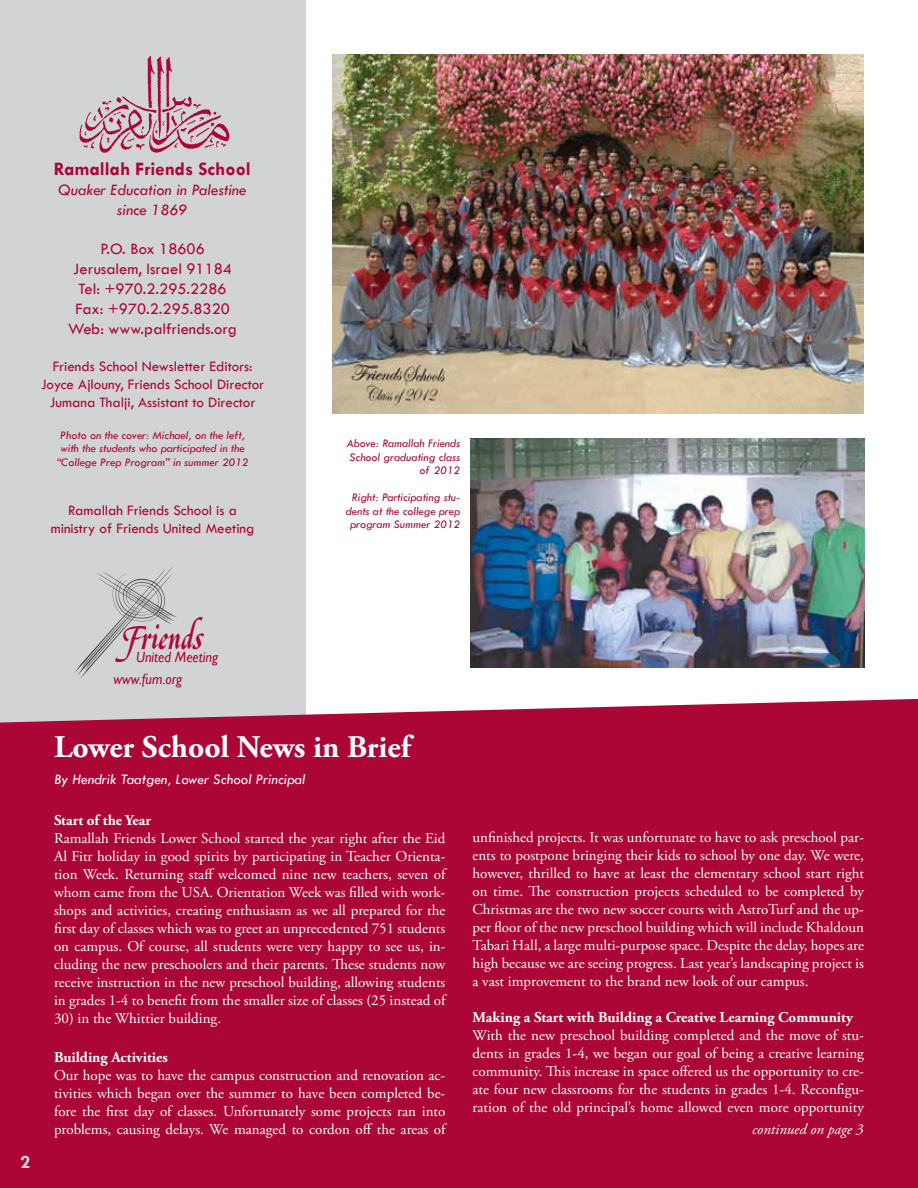
<style>
.page{position:relative;width:918px;height:1188px;background:#fff}
.page>*{position:absolute;margin:0;border:0;box-sizing:border-box;transform-origin:0 0}
.t1{font:34.2px "Le Griffe D";color:#ab0635}
.t2{font:700 31.5px "Adobe Garamond Pro";color:#fff}
.t3{font:700 19.2px "Tw Cen";color:#ab0635}
.t4{font:700 19.2px "Tw Cen";color:#d1d3d4}
.t5{font:16.5px/19.8px "Tw Cen";color:#ab0635;text-align:center}
.t6{font:italic 16.5px/19.8px "Tw Cen";color:#ab0635;text-align:center}
.t7{font:15px/18px "Adobe Garamond Pro";color:#fff;text-align:justify}
.t8{font:15px/18px "Tw Cen";color:#ab0635;text-align:center}
.t9{font:700 15px "Adobe Garamond Pro";color:#fff}
.t10{font:italic 15px "Tw Cen";color:#fff}
.t11{font:italic 15px "Adobe Garamond Pro";color:#fff}
.t12{font:italic 14.85px "Gill Sans";color:#ab0635;scale:.95 1}
.t13{font:italic 12px/13.5px "Tw Cen";color:#ab0635;text-align:center}
</style>
<div class="page">
<div style="left:0;top:0;width:306px;height:728px;background:#d1d3d4"></div>
<div style="left:0;top:699px;width:918px;height:489px;background:#ab0635"></div>
<div style="left:74px;top:565px;width:104px;height:114px;background:#000;opacity:.75"></div>
<img style="left:79px;top:55px;width:151px;height:98px">
<img style="left:470px;top:439px;width:395px;height:229px">
<img style="left:333px;top:54px;width:531px;height:359px">
<p class="t3" style="left:54px;top:158px;width:199px">Ramallah Friends School</p>
<p class="t6" style="left:58px;top:180px;width:190px">Quaker Education in Palestine since 1869</p>
<p class="t5" style="left:68px;top:239px;width:170px">P.O. Box 18606<br>Jerusalem, Israel 91184<br>Tel: +970.2.295.2286<br>Fax: +970.2.295.8320<br>Web: www.palfriends.org</p>
<p class="t8" style="left:41px;top:358px;width:225px">Friends School Newsletter Editors:<br>Joyce Ajlouny, Friends School Director<br>Jumana Thalji, Assistant to Director</p>
<p class="t13" style="left:57px;top:428px;width:193px">Photo on the cover: Michael, on the left, with the students who participated in the “College Prep Program” in summer 2012</p>
<p class="t8" style="left:51px;top:502px;width:205px">Ramallah Friends School is a ministry of Friends United Meeting</p>
<p class="t13" style="left:347px;top:436px;width:115px;text-align:right">Above: Ramallah Friends<br>School graduating class of 2012</p>
<p class="t13" style="left:346px;top:490px;width:116px">Right: Participating stu&shy;dents at the college prep program Summer 2012</p>
<p class="t4" style="left:20px;top:1150px;width:12px">2</p>
<h1 class="t1" style="left:119px;top:615px;width:84px">Friends</h1>
<p class="t12" style="left:136px;top:648px;width:88px">United Meeting</p>
<p class="t12" style="left:113px;top:671px;width:74px">www.fum.org</p>
<h2 class="t2" style="left:54px;top:729px;width:358px">Lower School News in Brief</h2>
<p class="t10" style="left:54px;top:770px;width:253px">By Hendrik Taatgen, Lower School Principal</p>
<p class="t9" style="left:54px;top:811px;width:99px">Start of the Year</p>
<p class="t7" style="left:54px;top:830px;width:393px">Ramallah Friends Lower School started the year right after the Eid Al Fitr holiday in good spirits by participating in Teacher Orienta&shy;tion Week. Returning staff welcomed nine new teachers, seven of whom came from the USA. Orientation Week was filled with work&shy;shops and activities, creating enthusiasm as we all prepared for the first day of classes which was to greet an unprecedented 751 students on campus. Of course, all students were very happy to see us, in&shy;cluding the new preschoolers and their parents. These students now receive instruction in the new preschool building, allowing students in grades 1-4 to benefit from the smaller size of classes (25 instead of</p>
<p class="t7" style="left:54px;top:1010px;width:169px">30) in the Whittier building.</p>
<p class="t9" style="left:54px;top:1049px;width:115px">Building Activities</p>
<p class="t7" style="left:54px;top:1067px;width:393px">Our hope was to have the campus construction and renovation ac&shy;tivities which began over the summer to have been completed be&shy;fore the first day of classes. Unfortunately some projects ran into problems, causing delays. We managed to cordon off the areas of</p>
<p class="t7" style="left:472px;top:829px;width:393px">unfinished projects. It was unfortunate to have to ask preschool par&shy;ents to postpone bringing their kids to school by one day. We were, however, thrilled to have at least the elementary school start right on time. The construction projects scheduled to be completed by Christmas are the two new soccer courts with AstroTurf and the up&shy;per floor of the new preschool building which will include Khaldoun Tabari Hall, a large multi-purpose space. Despite the delay, hopes are high because we are seeing progress. Last year’s landscaping project is a vast improvement to the brand new look of our campus.</p>
<p class="t9" style="left:472px;top:1009px;width:382px">Making a Start with Building a Creative Learning Community</p>
<p class="t7" style="left:472px;top:1027px;width:393px">With the new preschool building completed and the move of stu&shy;dents in grades 1-4, we began our goal of being a creative learning community. This increase in space offered us the opportunity to cre&shy;ate four new classrooms for the students in grades 1-4. Reconfigu&shy;ration of the old principal’s home allowed even more opportunity</p>
<p class="t11" style="left:752px;top:1121px;width:113px">continued on page 3</p>
</div>
